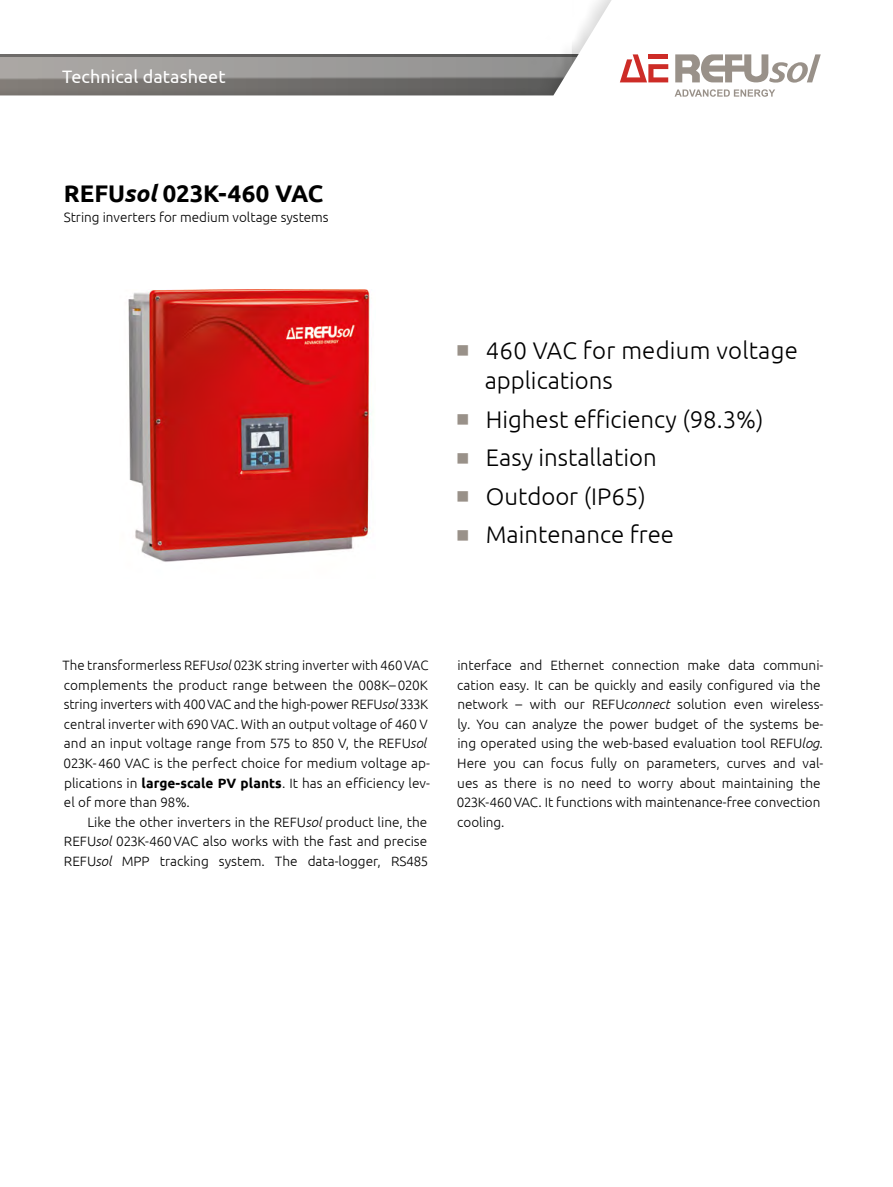
<style>
.page{position:relative;width:893px;height:1187px;background:#fff}
.page>*{position:absolute;margin:0;border:0;box-sizing:border-box;transform-origin:0 0}
.t1{font:300 24px/38.5px "Ubuntu";color:#000}
.t2{font:700 24px "Ubuntu";color:#000}
.t3{font:18px "Ubuntu";letter-spacing:.005em;color:#fff}
.t4{font:300 13.5px/19.5px "Ubuntu";color:#000}
.s1{font-style:italic}
.s2{font-weight:700}
</style>
<div class="page">
<svg style="left:0;top:0;width:675px;height:97px"></svg>
<svg style="left:675px;top:54px;width:146px;height:29px"></svg>
<svg style="left:675px;top:89px;width:100px;height:8px"></svg>
<svg style="left:620px;top:54px;width:48px;height:28px"></svg>
<img style="left:128px;top:289px;width:243px;height:273px">
<h2 class="t3" style="left:62px;top:65px;width:165px">Technical datasheet</h2>
<h1 class="t2" style="left:64px;top:179px;width:261px">REFU<span class="s1">sol</span> 023K-460 VAC</h1>
<p class="t4" style="left:64px;top:207px;width:266px">String inverters for medium voltage systems</p>
<h1 class="t1" style="left:485px;top:335px;width:315px;line-height:30px">460 VAC for medium voltage applications</h1>
<h1 class="t1" style="left:486px;top:399px;width:279px">Highest efficiency (98.3%)<br>Easy installation<br>Outdoor (IP65)<br>Maintenance free</h1>
<p class="t4" style="left:62px;top:655px;width:369px">The transformerless REFU<span class="s1">sol</span> 023K string inverter with 460VAC complements the product range between the 008K–020K string inverters with 400VAC and the high-power REFU<span class="s1">sol</span> 333K central inverter with 690VAC. With an output voltage of 460 V and an input voltage range from 575 to 850 V, the REFU<span class="s1">sol </span>023K- 460 VAC is the perfect choice for medium voltage ap&shy;plications in <span class="s2">large-scale PV plants</span>. It has an efficiency lev&shy;el of more than 98%.</p>
<p class="t4" style="left:64px;top:811px;width:366px;text-align:justify;text-indent:23px">Like the other inverters in the REFU<span class="s1">sol</span> product line, the REFU<span class="s1">sol</span> 023K-460VAC also works with the fast and precise REFU<span class="s1">sol</span> MPP tracking system. The data-logger, RS485</p>
<p class="t4" style="left:457px;top:655px;width:368px">interface and Ethernet connection make data communi&shy;cation easy. It can be quickly and easily configured via the network – with our REFU<span class="s1">connect</span> solution even wireless&shy;ly. You can analyze the power budget of the systems be&shy;ing operated using the web-based evaluation tool REFU<span class="s1">log</span>.<br>Here you can focus fully on parameters, curves and val&shy;ues as there is no need to worry about maintaining the 023K-460VAC. It functions with maintenance-free convection cooling.</p>
</div>
